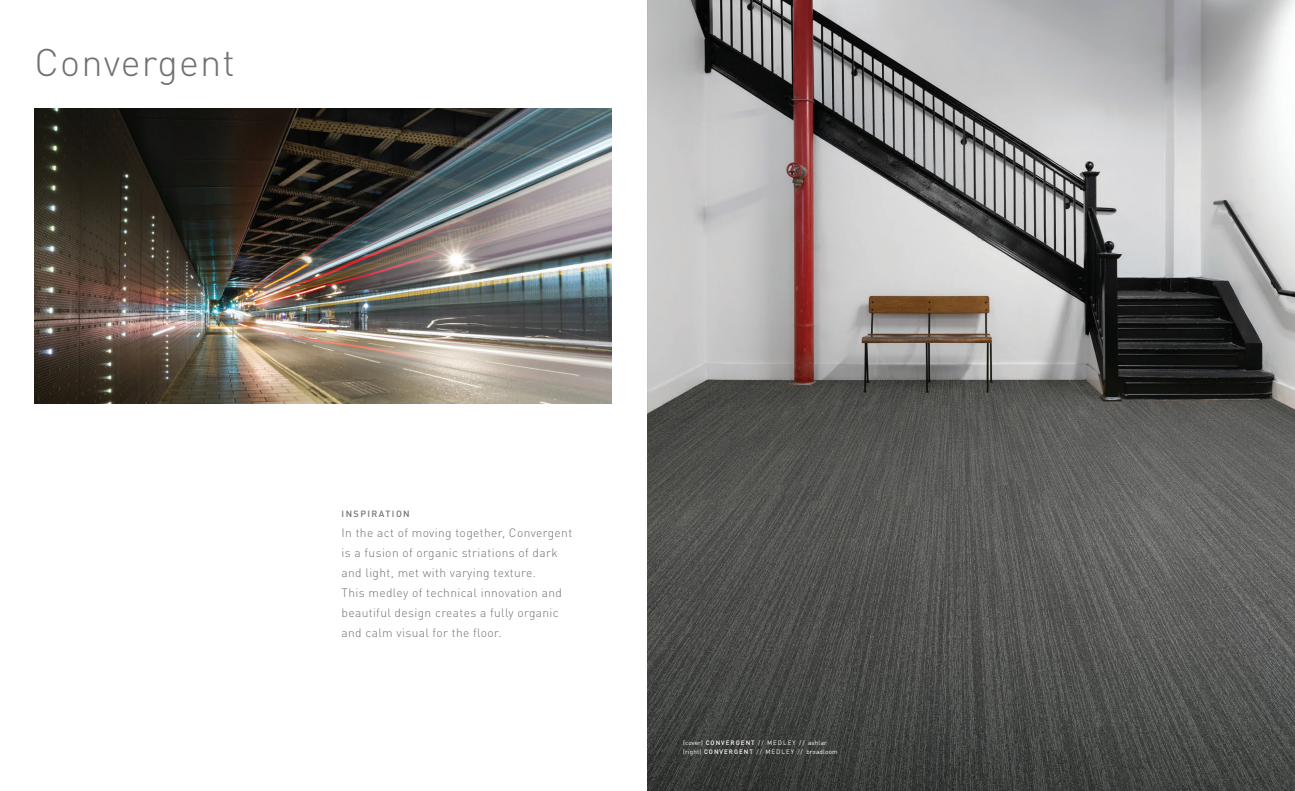
<style>
.page{position:relative;width:1295px;height:791px;background:#fff}
.page>*{position:absolute;margin:0;border:0;box-sizing:border-box;transform-origin:0 0}
.t1{font:300 38px "DINOT";letter-spacing:.03em;color:#6f7171}
.t2{font:300 12px/20px "DINOT";letter-spacing:.03em;color:#6f7171}
.t3{font:500 9px "DINOT";letter-spacing:.16em;color:#6f7171}
.t4{font:6.3px/9px "DIN";letter-spacing:.03em;color:#fff}
.s1{font-family:"DINOT";font-weight:500}
</style>
<div class="page">
<img style="left:647px;top:0;width:647px;height:539px">
<img style="left:647px;top:539px;width:647px;height:251px">
<img style="left:35px;top:108px;width:576px;height:295px">
<h1 class="t1" style="left:35px;top:39px;width:202px">Convergent</h1>
<p class="t3" style="left:341px;top:508px;width:70px">INSPIRATION</p>
<p class="t2" style="left:341px;top:523px;width:232px">In the act of moving together, Convergent is a fusion of organic striations of dark and light, met with varying texture.<br>This medley of technical innovation and beautiful design creates a fully organic and calm visual for the floor.</p>
<p class="t4" style="left:683px;top:738px;width:156px">(cover) <span class="s1">CONVERGENT</span> // MEDLEY // ashlar (right) <span class="s1">CONVERGENT</span> // MEDLEY // broadloom</p>
</div>
